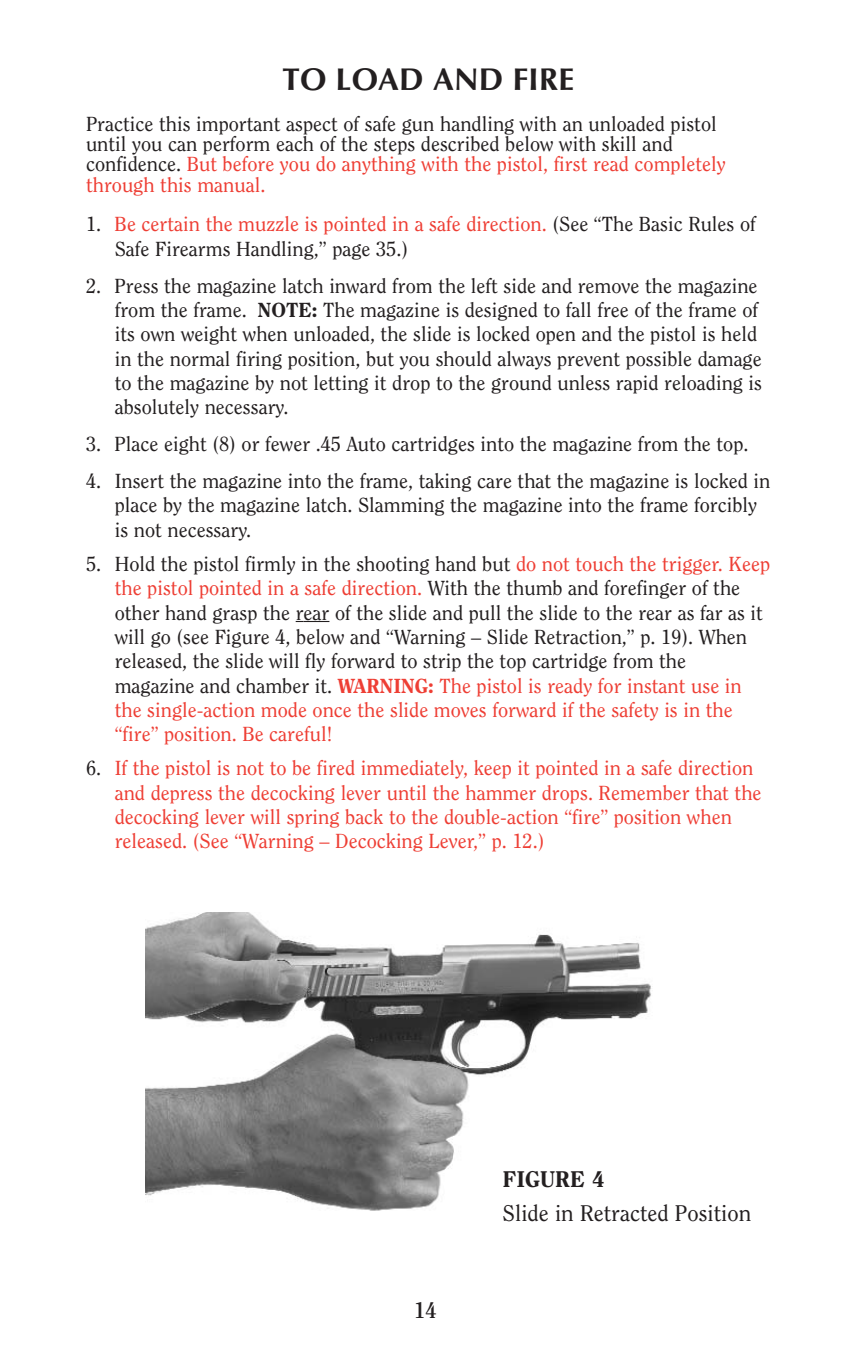
<style>
.page{position:relative;width:851px;height:1357px;background:#fff}
.page>*{position:absolute;margin:0;border:0;box-sizing:border-box;transform-origin:0 0}
.t1{font:700 31.5px "Optima";color:#231f20}
.t2{font:22.5px "Clearface";color:#231f20}
.t3{font:800 22.5px "Clearface";color:#231f20}
.t4{font:700 22.5px "Clearface";color:#231f20}
.t5{font:20.25px/24.3px "Clearface";color:#231f20}
.t6{font:20.25px/24.3px "Clearface";color:#ee3e34}
.s1{color:#ee3e34}
.s2{font-weight:800}
.s3{font-weight:800;color:#ee3e34}
.s4{color:#231f20}
</style>
<div class="page">
<svg style="left:296px;top:621px;width:33px;height:1px"></svg>
<img style="left:145px;top:912px;width:506px;height:299px">
<h1 class="t1" style="left:282px;top:67px;width:293px">TO LOAD AND FIRE</h1>
<p class="t5" style="left:86px;top:115px;width:641px;line-height:20.2px">Practice this important aspect of safe gun handling with an unloaded pistol until you can perform each of the steps described below with skill and confidence. <span class="s1">But before you do anything with the pistol, first read completely through this manual.</span></p>
<p class="t5" style="left:115px;top:214px;width:642px;text-indent:-29px">1. <span class="s1">Be certain the muzzle is pointed in a safe direction.</span> (See “The Basic Rules of<br>Safe Firearms Handling,” page 35.)</p>
<p class="t5" style="left:115px;top:275px;width:649px;text-indent:-29px">2. Press the magazine latch inward from the left side and remove the magazine from the frame. <span class="s2">NOTE:</span> The magazine is designed to fall free of the frame of its own weight when unloaded, the slide is locked open and the pistol is held in the normal firing position, but you should always prevent possible damage to the magazine by not letting it drop to the ground unless rapid reloading is absolutely necessary.</p>
<p class="t5" style="left:86px;top:433px;width:664px">3. Place eight (8) or fewer .45 Auto cartridges into the magazine from the top.</p>
<p class="t5" style="left:115px;top:470px;width:657px;text-indent:-29px">4. Insert the magazine into the frame, taking care that the magazine is locked in place by the magazine latch. Slamming the magazine into the frame forcibly is not necessary.</p>
<p class="t5" style="left:115px;top:553px;width:657px;text-indent:-29px">5. Hold the pistol firmly in the shooting hand but <span class="s1">do not touch the trigger. Keep the pistol pointed in a safe direction.</span> With the thumb and forefinger of the other hand grasp the rear of the slide and pull the slide to the rear as far as it will go (see Figure 4, below and “Warning – Slide Retraction,” p. 19). When released, the slide will fly forward to strip the top cartridge from the magazine and chamber it. <span class="s3">WARNING:</span> <span class="s1">The pistol is ready for instant use in the single-action mode once the slide moves forward if the safety is in the “fire” position. Be careful!</span></p>
<p class="t6" style="left:115px;top:758px;width:648px;text-indent:-29px"><span class="s4">6.</span> If the pistol is not to be fired immediately, keep it pointed in a safe direction and depress the decocking lever until the hammer drops. Remember that the decocking lever will spring back to the double-action “fire” position when released. (See “Warning – Decocking Lever,” p. 12.)</p>
<p class="t4" style="left:414px;top:1300px;width:24px">14</p>
<p class="t3" style="left:502px;top:1169px;width:103px">FIGURE 4</p>
<p class="t2" style="left:502px;top:1203px;width:250px">Slide in Retracted Position</p>
</div>
